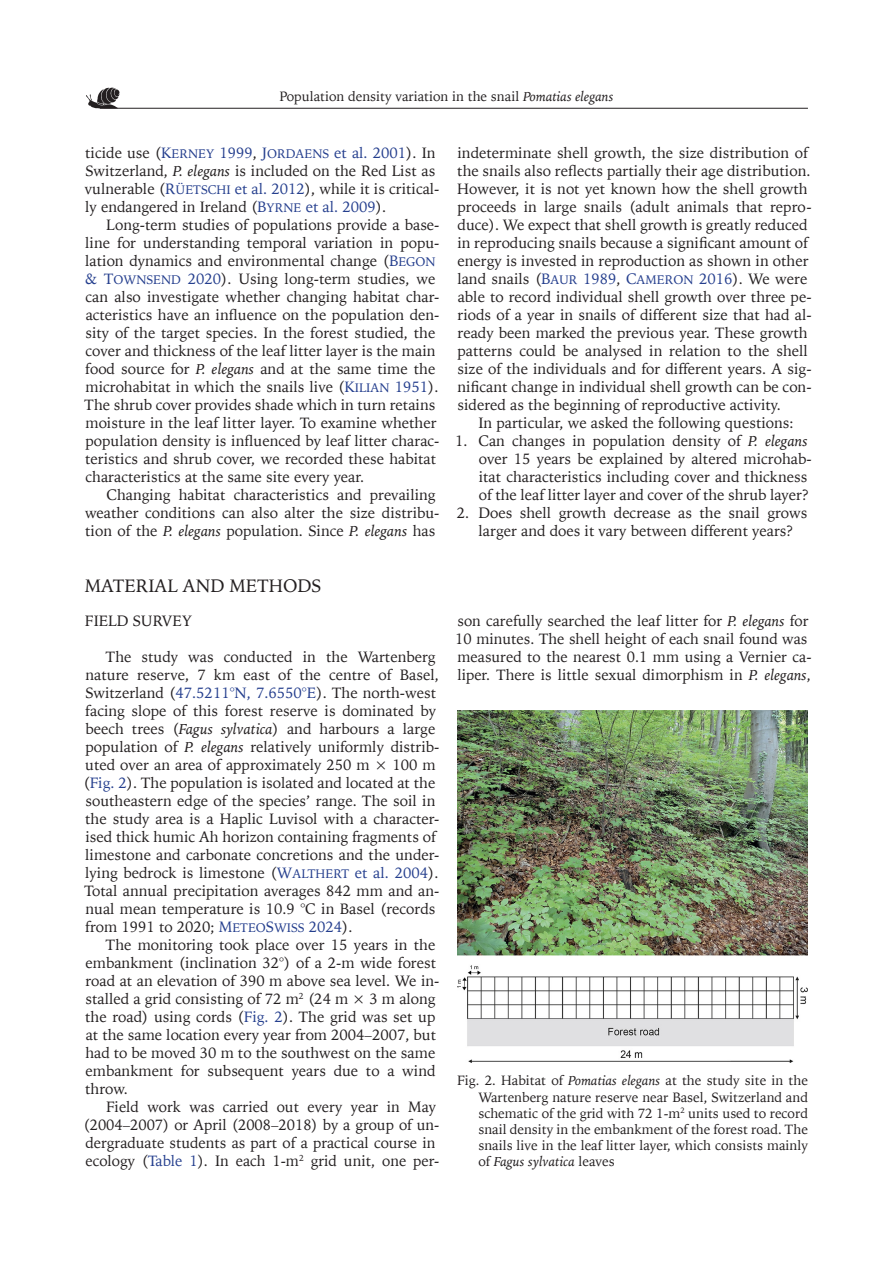
<style>
.page{position:relative;width:893px;height:1263px;background:#fff}
.page>*{position:absolute;margin:0;border:0;box-sizing:border-box;transform-origin:0 0}
.Podtytuł_1{font:18px "Iowan Old St EU";color:#231f20}
.punkt{font:15px/18px "Iowan Old St EU";color:#231f20}
.Podtytuł_2_po_1{font:15px "Iowan Old St EU";color:#231f20}
.Tytuł_ryciny_tabeli{font:13.5px/16.2px "Iowan Old St EU";color:#231f20;text-align:justify}
.s1{font-style:italic}
.s2{font-family:"Iowan Old St EU Normal SC830";color:#253f8e}
.s3{font-family:"Iowan Old St EU Normal SC830";font-size:12.45px;color:#253f8e}
.s4{color:#253f8e}
</style>
<div class="page">
<hr style="left:100px;top:108px;width:708px;height:1px;background:#231f20">
<img style="left:86px;top:88px;width:34px;height:21px">
<img style="left:457px;top:710px;width:351px;height:352px">
<p class="Tytuł_ryciny_tabeli" style="left:279px;top:88px;width:336px">Population density variation in the snail <span class="s1">Pomatias elegans</span></p>
<p class="punkt" style="left:85px;top:144px;width:356px">ticide use (<span class="s2">K</span><span class="s3">ERNEY</span> <span class="s4">1999</span>, <span class="s2">J</span><span class="s3">ORDAENS</span> <span class="s4">et al. 2001</span>). In Switzerland, <span class="s1">P. elegans</span> is included on the Red List as vulnerable (<span class="s2">R</span><span class="s3">ÜETSCHI</span> <span class="s4">et al. 2012</span>), while it is critical&shy;ly endangered in Ireland (<span class="s2">B</span><span class="s3">YRNE</span> <span class="s4">et al. 2009</span>).</p>
<p class="punkt" style="left:85px;top:216px;width:356px;text-indent:22px">Long-term studies of populations provide a base&shy;line for understanding temporal variation in popu&shy;lation dynamics and environmental change (<span class="s2">B</span><span class="s3">EGON </span><span class="s2">&amp; T</span><span class="s3">OWNSEND</span> <span class="s4">2020</span>). Using long-term studies, we can also investigate whether changing habitat char&shy;acteristics have an influence on the population den&shy;sity of the target species. In the forest studied, the cover and thickness of the leaf litter layer is the main food source for <span class="s1">P. elegans</span> and at the same time the microhabitat in which the snails live (<span class="s2">K</span><span class="s3">ILIAN</span> <span class="s4">1951</span>).<br>The shrub cover provides shade which in turn retains moisture in the leaf litter layer. To examine whether population density is influenced by leaf litter charac&shy;teristics and shrub cover, we recorded these habitat characteristics at the same site every year.</p>
<p class="punkt" style="left:85px;top:486px;width:356px;text-indent:21px">Changing habitat characteristics and prevailing weather conditions can also alter the size distribu&shy;tion of the <span class="s1">P. elegans</span> population. Since <span class="s1">P. elegans</span> has</p>
<p class="Podtytuł_1" style="left:85px;top:574px;width:238px">MATERIAL AND METHODS</p>
<p class="Podtytuł_2_po_1" style="left:85px;top:612px;width:108px">FIELD SURVEY</p>
<p class="punkt" style="left:84px;top:648px;width:358px;text-indent:22px">The study was conducted in the Wartenberg nature reserve, 7 km east of the centre of Basel, Switzerland (<span class="s4">47.5211°N, 7.6550°E</span>). The north-west facing slope of this forest reserve is dominated by beech trees (<span class="s1">Fagus sylvatica</span>) and harbours a large population of <span class="s1">P. elegans</span> relatively uniformly distrib&shy;uted over an area of approximately 250 m × 100 m (<span class="s4">Fig. 2</span>). The population is isolated and located at the southeastern edge of the species’ range. The soil in the study area is a Haplic Luvisol with a character&shy;ised thick humic Ah horizon containing fragments of limestone and carbonate concretions and the under&shy;lying bedrock is limestone (<span class="s2">W</span><span class="s3">ALTHERT</span> <span class="s4">et al. 2004</span>).<br>Total annual precipitation averages 842 mm and an&shy;nual mean temperature is 10.9 °C in Basel (records from 1991 to 2020; <span class="s2">M</span><span class="s3">ETEO</span><span class="s2">S</span><span class="s3">WISS</span> <span class="s4">2024</span>).</p>
<p class="punkt" style="left:85px;top:936px;width:356px;text-indent:21px">The monitoring took place over 15 years in the embankment (inclination 32°) of a 2-m wide forest road at an elevation of 390 m above sea level. We in&shy;stalled a grid consisting of 72 m<sup>2</sup> (24 m × 3 m along the road) using cords (<span class="s4">Fig. 2</span>). The grid was set up at the same location every year from 2004–2007, but had to be moved 30 m to the southwest on the same embankment for subsequent years due to a wind throw.</p>
<p class="punkt" style="left:84px;top:1098px;width:357px;text-indent:23px">Field work was carried out every year in May (2004–2007) or April (2008–2018) by a group of un&shy;dergraduate students as part of a practical course in ecology (<span class="s4">Table 1</span>). In each 1-m<sup>2</sup> grid unit, one per-</p>
<p class="punkt" style="left:457px;top:144px;width:356px">indeterminate shell growth, the size distribution of the snails also reflects partially their age distribution.<br>However, it is not yet known how the shell growth proceeds in large snails (adult animals that repro&shy;duce). We expect that shell growth is greatly reduced in reproducing snails because a significant amount of energy is invested in reproduction as shown in other land snails (<span class="s2">B</span><span class="s3">AUR</span> <span class="s4">1989</span>, <span class="s2">C</span><span class="s3">AMERON</span> <span class="s4">2016</span>). We were able to record individual shell growth over three pe&shy;riods of a year in snails of different size that had al&shy;ready been marked the previous year. These growth patterns could be analysed in relation to the shell size of the individuals and for different years. A sig&shy;nificant change in individual shell growth can be con&shy;sidered as the beginning of reproductive activity.</p>
<p class="punkt" style="left:478px;top:414px;width:317px">In particular, we asked the following questions:</p>
<p class="punkt" style="left:479px;top:432px;width:334px;text-indent:-23px">1. Can changes in population density of <span class="s1">P. elegans </span>over 15 years be explained by altered microhab&shy;itat characteristics including cover and thickness of the leaf litter layer and cover of the shrub layer?</p>
<p class="punkt" style="left:457px;top:504px;width:352px;text-align:center">2. Does shell growth decrease as the snail grows larger and does it vary between different years?</p>
<p class="punkt" style="left:455px;top:612px;width:358px">son carefully searched the leaf litter for <span class="s1">P. elegans</span> for 10 minutes. The shell height of each snail found was measured to the nearest 0.1 mm using a Vernier ca&shy;liper. There is little sexual dimorphism in <span class="s1">P. elegans</span>,</p>
<p class="Tytuł_ryciny_tabeli" style="left:478px;top:1073px;width:331px;text-indent:-21px">Fig. 2. Habitat of <span class="s1">Pomatias elegans</span> at the study site in the Wartenberg nature reserve near Basel, Switzerland and schematic of the grid with 72 1-m<sup>2</sup> units used to record snail density in the embankment of the forest road. The snails live in the leaf litter layer, which consists mainly of <span class="s1">Fagus sylvatica</span> leaves</p>
</div>
